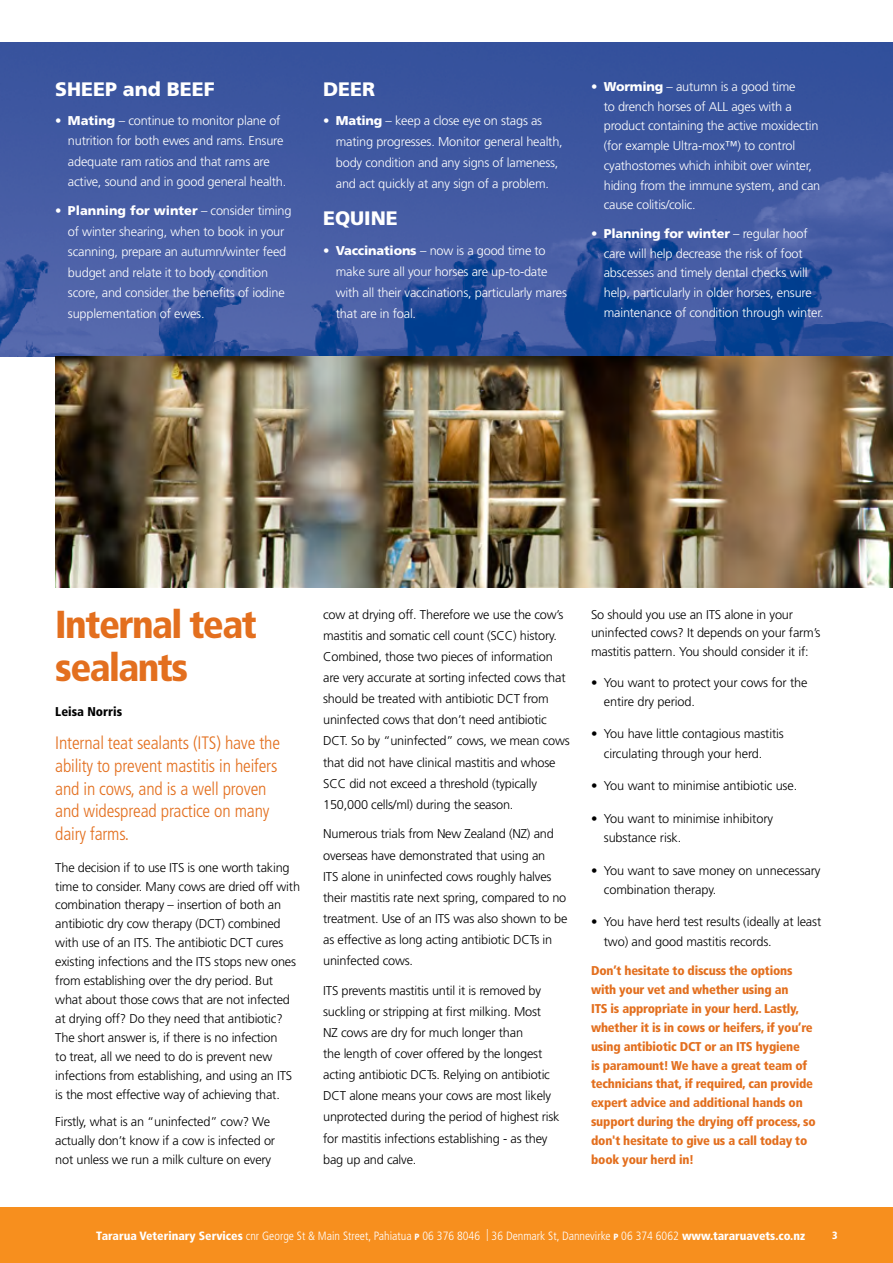
<style>
.page{position:relative;width:893px;height:1263px;background:#fff}
.page>*{position:absolute;margin:0;border:0;box-sizing:border-box;transform-origin:0 0}
.t1{font:900 condensed 39px/42.2px "Frutiger LT Std";letter-spacing:-.04em;color:#e36f1e}
.t2{font:900 19.5px "Frutiger LT Std";color:#fff}
.t3{font:300 condensed 18px/22.6px "Frutiger LT Std";letter-spacing:-.01em;color:#e36f1e}
.t4{font:300 12.75px/21.1px "Frutiger LT Std";letter-spacing:-.015em;color:#000}
.t5{font:300 12.75px/19.8px "Frutiger LT Std";letter-spacing:-.015em;color:#fff}
.t6{font:900 condensed 12.75px/18.8px "Frutiger LT Std";letter-spacing:-.015em;color:#e36f1e}
.t7{font:900 condensed 12.75px "Frutiger LT Std";color:#000}
.t8{font:300 condensed 12px "Frutiger LT Std";color:#fff}
.t9{font:900 condensed 10.5px "Frutiger LT Std";color:#fff}
.s1{font-weight:900}
.s2{font-weight:900;font-size:9px}
</style>
<div class="page">
<div style="left:0;top:1208px;width:893px;height:55px;background:#f78f1e"></div>
<img style="left:0;top:42px;width:893px;height:315px">
<img style="left:55px;top:357px;width:838px;height:231px">
<h2 class="t2" style="left:55px;top:77px;width:161px">SHEEP and BEEF</h2>
<p class="t5" style="left:68px;top:110px;width:220px;line-height:20.4px;text-indent:-13px"><span class="s1">• Mating</span> – continue to monitor plane of nutrition for both ewes and rams. Ensure adequate ram ratios and that rams are active, sound and in good general health.</p>
<p class="t5" style="left:68px;top:201px;width:225px;line-height:20.4px;text-indent:-13px"><span class="s1">• Planning for winter</span> – consider timing of winter shearing, when to book in your scanning, prepare an autumn/winter feed budget and relate it to body condition score, and consider the benefits of iodine supplementation of ewes.</p>
<h2 class="t2" style="left:323px;top:77px;width:54px">DEER</h2>
<p class="t5" style="left:336px;top:111px;width:228px;line-height:20.9px;text-indent:-13px"><span class="s1">• Mating</span> – keep a close eye on stags as mating progresses. Monitor general health, body condition and any signs of lameness, and act quickly at any sign of a problem.</p>
<h2 class="t2" style="left:323px;top:207px;width:76px">EQUINE</h2>
<p class="t5" style="left:336px;top:240px;width:233px;line-height:20.9px;text-indent:-13px"><span class="s1">• Vaccinations</span> – now is a good time to make sure all your horses are up-to-date with all their vaccinations, particularly mares that are in foal.</p>
<p class="t5" style="left:604px;top:77px;width:218px;text-indent:-13px"><span class="s1">• Worming</span> – autumn is a good time<br>to drench horses of ALL ages with a product containing the active moxidectin (for example Ultra-mox™) to control cyathostomes which inhibit over winter, hiding from the immune system, and can cause colitis/colic.</p>
<p class="t5" style="left:604px;top:224px;width:221px;text-indent:-13px"><span class="s1">• Planning for winter</span> – regular hoof care will help decrease the risk of foot abscesses and timely dental checks will help, particularly in older horses, ensure maintenance of condition through winter.</p>
<h1 class="t1" style="left:55px;top:604px;width:203px">Internal teat sealants</h1>
<p class="t7" style="left:55px;top:704px;width:68px">Leisa Norris</p>
<h3 class="t3" style="left:55px;top:732px;width:226px">Internal teat sealants (ITS) have the ability to prevent mastitis in heifers and in cows, and is a well proven and widespread practice on many dairy farms.</h3>
<p class="t4" style="left:55px;top:858px;width:246px;line-height:18.9px">The decision if to use ITS is one worth taking time to consider. Many cows are dried off with combination therapy – insertion of both an antibiotic dry cow therapy (DCT) combined with use of an ITS. The antibiotic DCT cures existing infections and the ITS stops new ones from establishing over the dry period. But what about those cows that are not infected at drying off? Do they need that antibiotic?<br>The short answer is, if there is no infection<br>to treat, all we need to do is prevent new infections from establishing, and using an ITS is the most effective way of achieving that.</p>
<p class="t4" style="left:55px;top:1112px;width:221px;line-height:18.9px">Firstly, what is an “uninfected” cow? We actually don’t know if a cow is infected or not unless we run a milk culture on every</p>
<p class="t4" style="left:323px;top:604px;width:248px">cow at drying off. Therefore we use the cow’s mastitis and somatic cell count (SCC) history.<br>Combined, those two pieces of information are very accurate at sorting infected cows that should be treated with antibiotic DCT from uninfected cows that don’t need antibiotic DCT. So by “uninfected” cows, we mean cows that did not have clinical mastitis and whose SCC did not exceed a threshold (typically 150,000 cells/ml) during the season.</p>
<p class="t4" style="left:323px;top:824px;width:246px">Numerous trials from New Zealand (NZ) and overseas have demonstrated that using an<br>ITS alone in uninfected cows roughly halves their mastitis rate next spring, compared to no treatment. Use of an ITS was also shown to be as effective as long acting antibiotic DCTs in uninfected cows.</p>
<p class="t4" style="left:323px;top:980px;width:238px">ITS prevents mastitis until it is removed by suckling or stripping at first milking. Most<br>NZ cows are dry for much longer than<br>the length of cover offered by the longest acting antibiotic DCTs. Relying on antibiotic DCT alone means your cows are most likely unprotected during the period of highest risk for mastitis infections establishing - as they bag up and calve.</p>
<p class="t4" style="left:591px;top:605px;width:231px;line-height:18.8px">So should you use an ITS alone in your uninfected cows? It depends on your farm’s mastitis pattern. You should consider it if:</p>
<p class="t4" style="left:604px;top:672px;width:205px;line-height:19.5px;text-indent:-13px">• You want to protect your cows for the entire dry period.</p>
<p class="t4" style="left:604px;top:724px;width:182px;line-height:19.5px;text-indent:-13px">• You have little contagious mastitis circulating through your herd.</p>
<p class="t4" style="left:591px;top:775px;width:208px">• You want to minimise antibiotic use.</p>
<p class="t4" style="left:604px;top:809px;width:171px;line-height:19.5px;text-indent:-13px">• You want to minimise inhibitory substance risk.</p>
<p class="t4" style="left:604px;top:860px;width:218px;line-height:19.5px;text-indent:-13px">• You want to save money on unnecessary combination therapy.</p>
<p class="t4" style="left:604px;top:912px;width:219px;line-height:19.5px;text-indent:-13px">• You have herd test results (ideally at least two) and good mastitis records.</p>
<p class="t6" style="left:591px;top:962px;width:226px">Don’t hesitate to discuss the options with your vet and whether using an<br>ITS is appropriate in your herd. Lastly, whether it is in cows or heifers, if you’re using antibiotic DCT or an ITS hygiene<br>is paramount! We have a great team of technicians that, if required, can provide expert advice and additional hands on support during the drying off process, so don't hesitate to give us a call today to book your herd in!</p>
<p class="t8" style="left:96px;top:1229px;width:710px"><span class="s1">Tararua Veterinary Services</span> cnr George St &amp; Main Street, Pahiatua <span class="s2">P</span> 06 376 8046 | 36 Denmark St, Dannevirke <span class="s2">P</span> 06 374 6062 <span class="s1">www.tararuavets.co.nz</span></p>
<p class="t9" style="left:832px;top:1229px;width:7px">3</p>
</div>
